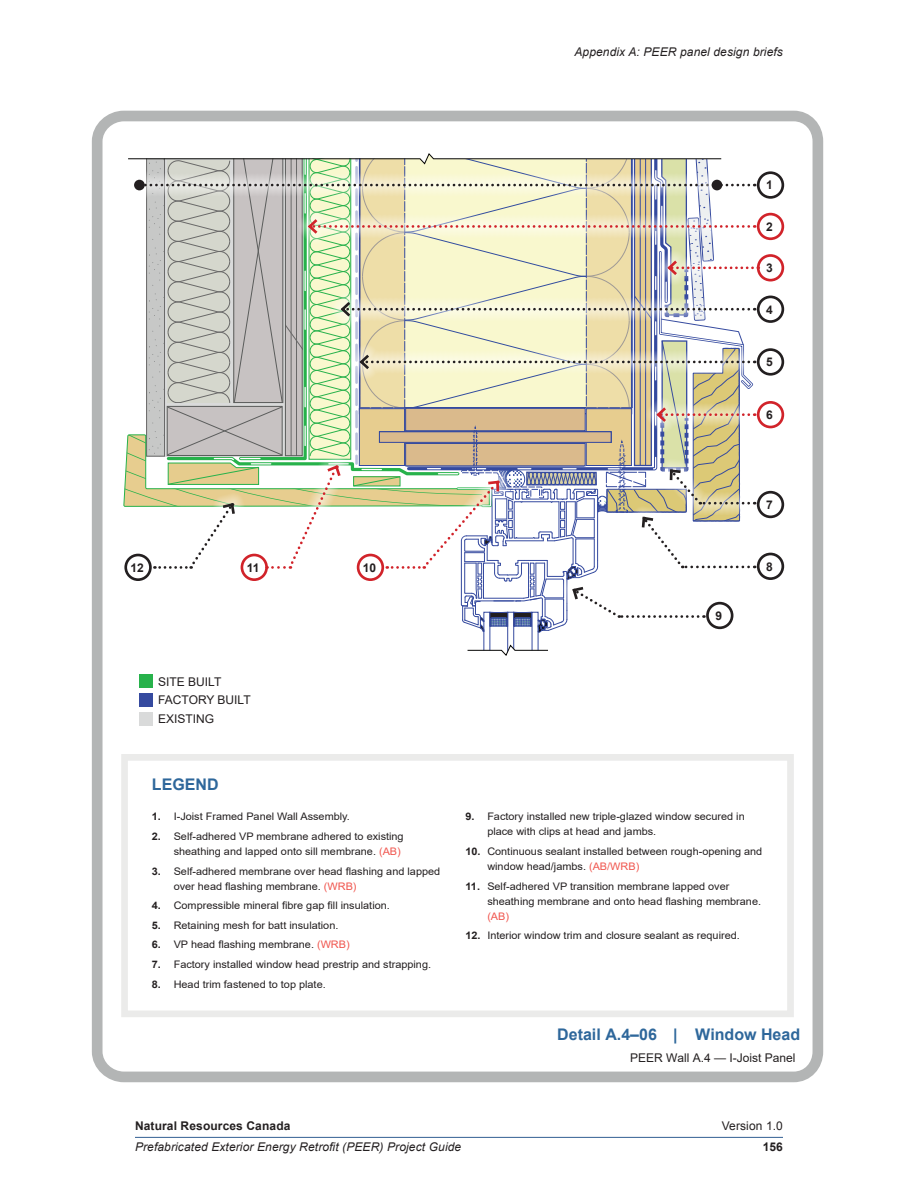
<style>
.page{position:relative;width:918px;height:1188px;background:#fff}
.page>*{position:absolute;margin:0;border:0;box-sizing:border-box;transform-origin:0 0}
.t1{font:700 16.05px "Gpcjqv Arial";color:#2e679b}
.t2{font:700 16.05px "Hnhqgf Arial";color:#2e679b}
.t3{font:italic 12px "Nplkwy Arial";letter-spacing:.01em;color:#231f20}
.t4{font:12px "Jnqhfc Arial";color:#231f20}
.t5{font:700 12px "Xfpmlx Arial";letter-spacing:.01em;color:#231f20}
.t6{font:700 12px "Hnhqgf Arial";color:#231f20}
.t7{font:12px "Njgrtn Arial";letter-spacing:.01em;color:#231f20}
.t8{font:700 12px "Xbqtmn Arial";color:#231f20}
.t9{font:700 12px "Gpcjqv Arial";color:#231f20}
.t10{font:10.35px/15px "Lqqpnc Arial";color:#231f20;scale:1.05 1}
.t11{font:10.35px "Jnqhfc Arial";color:#231f20;scale:1.05 1}
.s1{font-family:"Hnhqgf Arial";font-weight:700}
.s2{font-family:"Jnqhfc Arial"}
.s3{color:#f0554e}
.s4{font-family:"Gpcjqv Arial";font-weight:700}
.s5{font-family:"Xhcgqw Arial"}
.s6{font-family:"Hnhqgf Arial"}
.s7{font-family:"Crwtmq Arial"}
</style>
<div class="page">
<hr style="left:135px;top:1137px;width:648px;height:1px;background:#315f92">
<div style="left:92px;top:111px;width:731px;height:971px;border:11px solid #b3b5b5;border-radius:25px"></div>
<div style="left:507px;top:612px;width:7px;height:42px;border:1px solid #354a9f"></div>
<svg style="left:467px;top:644px;width:81px;height:12px"></svg>
<svg style="left:759px;top:401px;width:7px;height:27px"></svg>
<svg style="left:759px;top:173px;width:7px;height:24px"></svg>
<div style="left:757px;top:171px;width:27px;height:28px;border:3px solid #231f20;border-radius:50%"></div>
<div style="left:757px;top:401px;width:27px;height:27px;border:3px solid #d1232a;border-radius:50%"></div>
<div style="left:757px;top:491px;width:27px;height:27px;border:3px solid #231f20;border-radius:50%"></div>
<div style="left:757px;top:553px;width:27px;height:27px;border:3px solid #231f20;border-radius:50%"></div>
<div style="left:121px;top:754px;width:673px;height:263px;border:7px solid #ebebea"></div>
<div style="left:140px;top:674px;width:13px;height:14px;background:#27b24b"></div>
<div style="left:140px;top:693px;width:13px;height:14px;background:#354a9f"></div>
<div style="left:140px;top:712px;width:13px;height:14px;background:#d9dada"></div>
<div style="left:757px;top:296px;width:27px;height:27px;border:3px solid #231f20;border-radius:50%"></div>
<div style="left:757px;top:348px;width:27px;height:28px;border:3px solid #231f20;border-radius:50%"></div>
<div style="left:757px;top:213px;width:27px;height:27px;border:3px solid #d1232a;border-radius:50%"></div>
<svg style="left:123px;top:153px;width:636px;height:484px"></svg>
<div style="left:757px;top:254px;width:27px;height:27px;border:3px solid #d1232a;border-radius:50%"></div>
<div style="left:134px;top:180px;width:11px;height:10px;background:#231f20;border-radius:50%"></div>
<div style="left:712px;top:180px;width:10px;height:10px;background:#231f20;border-radius:50%"></div>
<p class="t3" style="left:574px;top:44px;width:210px">Appendix A: PEER panel design briefs</p>
<p class="t6" style="left:766px;top:177px;width:8px">1</p>
<p class="t6" style="left:766px;top:218px;width:8px">2</p>
<p class="t6" style="left:766px;top:260px;width:8px">3</p>
<p class="t6" style="left:766px;top:301px;width:8px">4</p>
<p class="t6" style="left:766px;top:354px;width:8px">5</p>
<p class="t6" style="left:766px;top:406px;width:8px">6</p>
<p class="t6" style="left:130px;top:559px;width:15px">12</p>
<p class="t6" style="left:247px;top:559px;width:14px">11</p>
<p class="t9" style="left:363px;top:559px;width:15px">10</p>
<p class="t4" style="left:158px;top:674px;width:65px">SITE BUILT</p>
<p class="t4" style="left:158px;top:692px;width:94px">FACTORY BUILT</p>
<p class="t4" style="left:158px;top:710px;width:58px">EXISTING</p>
<h2 class="t1" style="left:152px;top:773px;width:68px">LEGEND</h2>
<p class="t10" style="left:152px;top:809px;width:190px"><span class="s1">1.</span> I-Joist Framed Panel Wall Assembly.</p>
<p class="t10" style="left:152px;top:829px;width:241px;text-align:right"><span class="s1">2.</span> Self-adhered VP membrane adhered to existing <span class="s2">sheathing and lapped onto sill membrane.</span> <span class="s3">(AB)</span></p>
<p class="t10" style="left:174px;top:863px;width:255px;text-indent:-22px"><span class="s1">3.</span> Self-adhered membrane over head flashing and lapped over head flashing membrane. <span class="s3">(WRB)</span></p>
<p class="t10" style="left:152px;top:898px;width:228px"><span class="s1">4.</span> Compressible mineral fibre gap fill insulation.</p>
<p class="t11" style="left:152px;top:918px;width:179px"><span class="s1">5.</span> Retaining mesh for batt insulation.</p>
<p class="t10" style="left:152px;top:937px;width:190px"><span class="s1">6.</span> VP head flashing membrane. <span class="s3">(WRB)</span></p>
<p class="t11" style="left:152px;top:957px;width:267px"><span class="s1">7.</span> Factory installed window head prestrip and strapping.</p>
<p class="t10" style="left:152px;top:976px;width:167px"><span class="s1">8.</span> Head trim fastened to top plate.</p>
<p class="t6" style="left:766px;top:496px;width:8px">7</p>
<p class="t6" style="left:715px;top:607px;width:8px">9</p>
<p class="t6" style="left:766px;top:558px;width:8px">8</p>
<p class="t10" style="left:487px;top:809px;width:247px;text-indent:-22px"><span class="s1">9.</span> Factory installed new triple-glazed window secured in place with clips at head and jambs.</p>
<p class="t10" style="left:487px;top:844px;width:263px;text-indent:-22px"><span class="s4">10.</span> Continuous sealant installed between rough-opening and window head/jambs. <span class="s3">(AB/WRB)</span></p>
<p class="t10" style="left:487px;top:878px;width:262px;text-indent:-22px"><span class="s1">11.</span> Self-adhered VP transition membrane lapped over sheathing membrane and onto head flashing membrane. <span class="s3">(AB)</span></p>
<p class="t10" style="left:466px;top:928px;width:263px"><span class="s1">12.</span> Interior window trim and closure sealant as required.</p>
<p class="t1" style="left:557px;top:1023px;width:122px">Detail <span class="s5">A.4–</span>06 <span class="s6">|</span></p>
<p class="t2" style="left:695px;top:1023px;width:106px">Window Head</p>
<p class="t4" style="left:630px;top:1049px;width:167px">PEER Wall <span class="s7">A.4</span> — I-Joist Panel</p>
<p class="t5" style="left:135px;top:1117px;width:157px">Natural Resources Canada</p>
<p class="t7" style="left:722px;top:1118px;width:63px">Version 1.0</p>
<p class="t3" style="left:135px;top:1139px;width:328px">Prefabricated Exterior Energy Retrofit (PEER) Project Guide</p>
<p class="t8" style="left:763px;top:1139px;width:22px">156</p>
</div>
